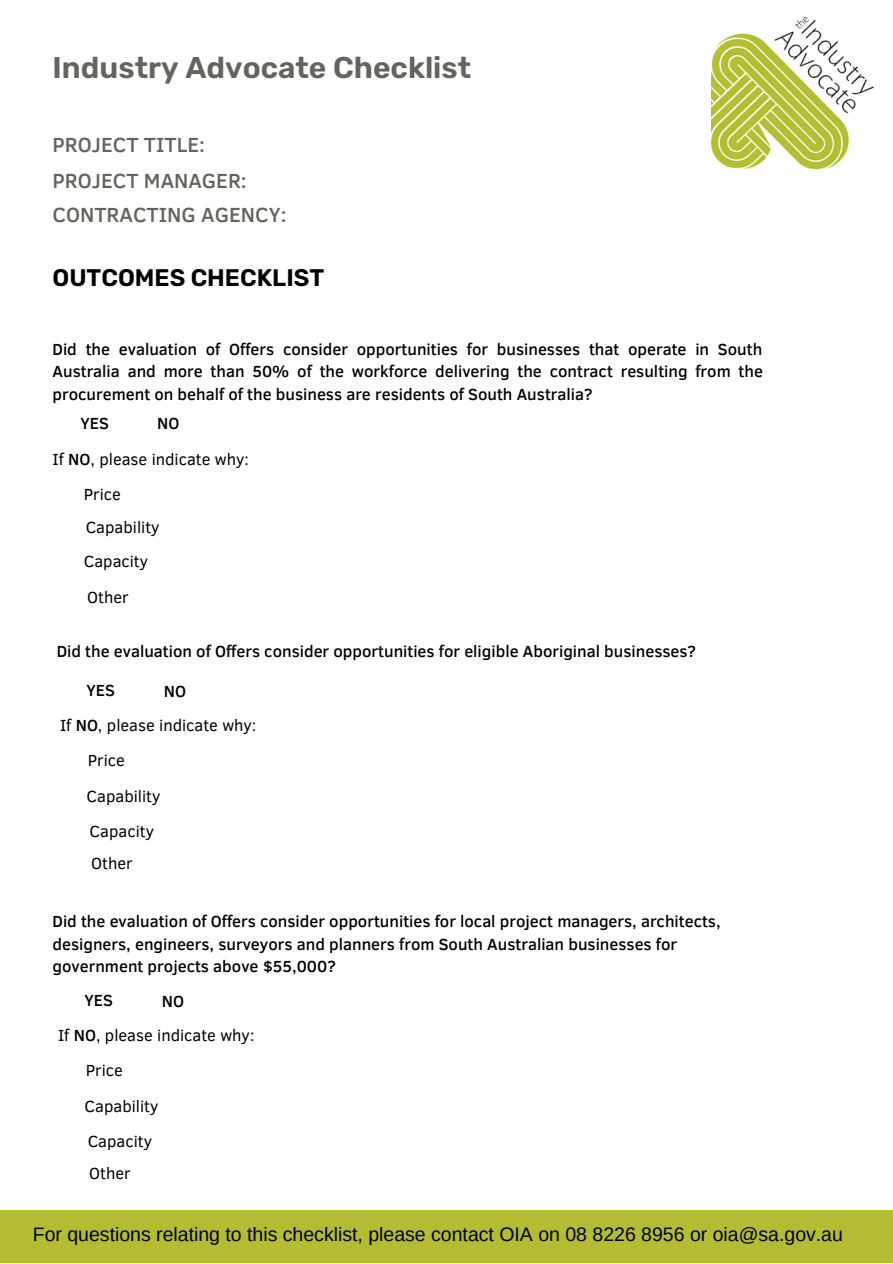
<style>
.page{position:relative;width:893px;height:1264px;background:#fff}
.page>*{position:absolute;margin:0;border:0;box-sizing:border-box;transform-origin:0 0}
.t1{font:600 30px "Rubik";color:#64645c}
.t2{font:600 24px "Rubik";color:#000}
.t3{font:500 21px/34px "Clear Sans";color:#64645c}
.t4{font:19.5px "Arimo";color:#000}
.t5{font:500 16.5px/22.5px "Clear Sans";color:#000;text-align:justify}
.t6{font:16.5px/33.8px "Clear Sans";color:#000}
.s1{font-weight:500}
</style>
<div class="page">
<div style="left:0;top:1210px;width:892px;height:52px;background:#b4bc34"></div>
<img style="left:711px;top:17px;width:162px;height:152px">
<h1 class="t1" style="left:53px;top:50px;width:420px">Industry Advocate Checklist</h1>
<p class="t3" style="left:53px;top:127px;width:154px">PROJECT TITLE:</p>
<p class="t3" style="left:53px;top:162px;width:235px">PROJECT MANAGER:<br>CONTRACTING AGENCY:</p>
<h2 class="t2" style="left:53px;top:263px;width:273px">OUTCOMES CHECKLIST</h2>
<p class="t5" style="left:53px;top:337px;width:712px">Did the evaluation of Offers consider opportunities for businesses that operate in South Australia and more than 50% of the workforce delivering the contract resulting from the procurement on behalf of the business are residents of South Australia?</p>
<p class="t5" style="left:157px;top:411px;width:24px">NO</p>
<p class="t5" style="left:80px;top:411px;width:30px">YES</p>
<p class="t6" style="left:53px;top:442px;width:198px">If <span class="s1">NO</span>, please indicate why:</p>
<p class="t6" style="left:84px;top:477px;width:39px">Price</p>
<p class="t6" style="left:84px;top:510px;width:77px">Capability<br>Capacity</p>
<p class="t6" style="left:87px;top:580px;width:43px">Other</p>
<p class="t5" style="left:57px;top:639px;width:641px">Did the evaluation of Offers consider opportunities for eligible Aboriginal businesses?</p>
<p class="t5" style="left:87px;top:678px;width:30px">YES</p>
<p class="t5" style="left:164px;top:678px;width:24px">NO</p>
<p class="t6" style="left:60px;top:707px;width:198px">If <span class="s1">NO</span>, please indicate why:</p>
<p class="t6" style="left:88px;top:742px;width:39px">Price</p>
<p class="t6" style="left:87px;top:778px;width:75px">Capability</p>
<p class="t6" style="left:90px;top:814px;width:66px;line-height:32px">Capacity<br>Other</p>
<p class="t5" style="left:53px;top:909px;width:669px;text-align:left">Did the evaluation of Offers consider opportunities for local project managers, architects, designers, engineers, surveyors and planners from South Australian businesses for government projects above $55,000?</p>
<p class="t5" style="left:85px;top:987px;width:30px">YES</p>
<p class="t5" style="left:162px;top:988px;width:24px">NO</p>
<p class="t6" style="left:58px;top:1017px;width:198px">If <span class="s1">NO</span>, please indicate why:</p>
<p class="t6" style="left:86px;top:1052px;width:39px">Price</p>
<p class="t6" style="left:85px;top:1088px;width:75px">Capability</p>
<p class="t6" style="left:88px;top:1123px;width:66px">Capacity</p>
<p class="t6" style="left:89px;top:1155px;width:43px">Other</p>
<p class="t4" style="left:33px;top:1222px;width:811px">For questions relating to this checklist, please contact OIA on 08 8226 8956 or oia@sa.gov.au</p>
</div>
